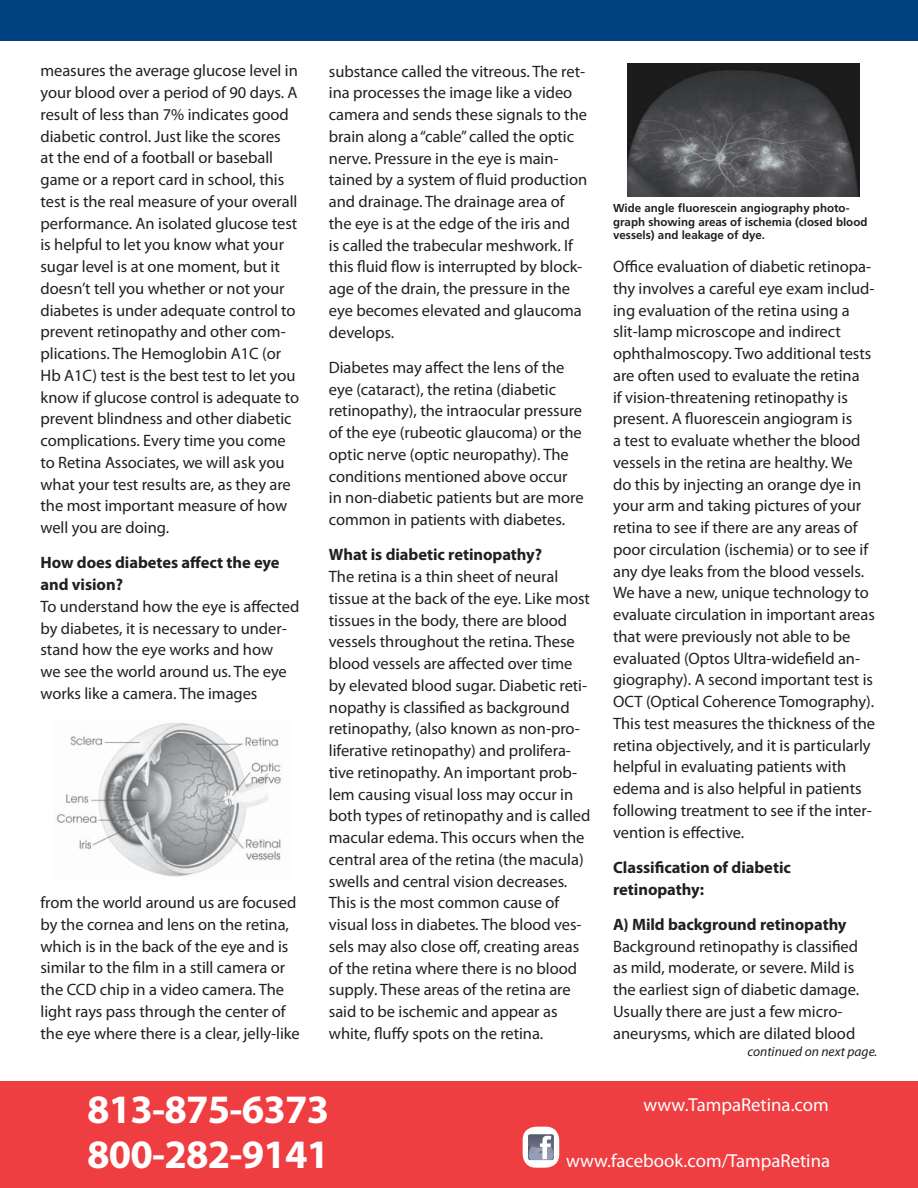
<style>
.page{position:relative;width:918px;height:1188px;background:#fff}
.page>*{position:absolute;margin:0;border:0;box-sizing:border-box;transform-origin:0 0}
.t1{font:700 40.5px/45px "Myriad Pro";letter-spacing:-.02em;color:#fff}
.t2{font:18.75px "Myriad Pro";color:#fff}
.t3{font:16.5px/21.8px "Myriad Pro";letter-spacing:-.005em;color:#231f20}
.t4{font:700 16.5px/21.8px "Myriad Pro";letter-spacing:-.005em;color:#231f20}
.t5{font:italic 13.5px "Myriad Pro";color:#231f20}
.t6{font:700 11.55px/13.5px "Frutiger";color:#231f20}
</style>
<div class="page">
<div style="left:0;top:0;width:918px;height:40px;background:#004280"></div>
<div style="left:0;top:1081px;width:918px;height:107px;background:#ef3e42"></div>
<div style="left:523px;top:1127px;width:36px;height:41px;background:#fff;border-radius:13px"></div>
<svg style="left:528px;top:1134px;width:26px;height:26px"></svg>
<img style="left:627px;top:63px;width:233px;height:133px">
<img style="left:56px;top:723px;width:226px;height:154px">
<p class="t3" style="left:40px;top:61px;width:260px">measures the average glucose level in your blood over a period of 90 days. A result of less than 7% indicates good diabetic control. Just like the scores<br>at the end of a football or baseball game or a report card in school, this test is the real measure of your overall performance. An isolated glucose test is helpful to let you know what your sugar level is at one moment, but it doesn’t tell you whether or not your diabetes is under adequate control to prevent retinopathy and other com&shy;plications. The Hemoglobin A1C (or Hb A1C) test is the best test to let you know if glucose control is adequate to prevent blindness and other diabetic complications. Every time you come to Retina Associates, we will ask you what your test results are, as they are the most important measure of how well you are doing.</p>
<p class="t4" style="left:40px;top:553px;width:241px">How does diabetes affect the eye and vision?</p>
<p class="t3" style="left:40px;top:596px;width:260px">To understand how the eye is affected by diabetes, it is necessary to under&shy;stand how the eye works and how<br>we see the world around us. The eye works like a camera. The images</p>
<p class="t3" style="left:40px;top:893px;width:261px">from the world around us are focused by the cornea and lens on the retina, which is in the back of the eye and is similar to the film in a still camera or the CCD chip in a video camera. The light rays pass through the center of the eye where there is a clear, jelly-like</p>
<p class="t3" style="left:329px;top:61px;width:260px">substance called the vitreous. The ret&shy;ina processes the image like a video camera and sends these signals to the brain along a “cable” called the optic nerve. Pressure in the eye is main&shy;tained by a system of fluid production and drainage. The drainage area of the eye is at the edge of the iris and<br>is called the trabecular meshwork. If this fluid flow is interrupted by block&shy;age of the drain, the pressure in the eye becomes elevated and glaucoma develops.</p>
<p class="t3" style="left:329px;top:357px;width:256px">Diabetes may affect the lens of the eye (cataract), the retina (diabetic retinopathy), the intraocular pressure of the eye (rubeotic glaucoma) or the optic nerve (optic neuropathy). The conditions mentioned above occur in non-diabetic patients but are more common in patients with diabetes.</p>
<p class="t4" style="left:329px;top:545px;width:215px">What is diabetic retinopathy?</p>
<p class="t3" style="left:329px;top:567px;width:263px">The retina is a thin sheet of neural tissue at the back of the eye. Like most tissues in the body, there are blood vessels throughout the retina. These blood vessels are affected over time by elevated blood sugar. Diabetic reti&shy;nopathy is classified as background retinopathy, (also known as non-pro&shy;liferative retinopathy) and prolifera&shy;tive retinopathy. An important prob&shy;lem causing visual loss may occur in both types of retinopathy and is called macular edema. This occurs when the central area of the retina (the macula) swells and central vision decreases.<br>This is the most common cause of visual loss in diabetes. The blood ves&shy;sels may also close off, creating areas of the retina where there is no blood supply. These areas of the retina are said to be ischemic and appear as white, fluffy spots on the retina.</p>
<p class="t6" style="left:613px;top:203px;width:256px">Wide angle fluorescein angiography photo&shy;graph showing areas of ischemia (closed blood vessels) and leakage of dye.</p>
<p class="t3" style="left:613px;top:257px;width:264px">Office evaluation of diabetic retinopa&shy;thy involves a careful eye exam includ&shy;ing evaluation of the retina using a slit-lamp microscope and indirect ophthalmoscopy. Two additional tests are often used to evaluate the retina<br>if vision-threatening retinopathy is present. A fluorescein angiogram is<br>a test to evaluate whether the blood vessels in the retina are healthy. We<br>do this by injecting an orange dye in your arm and taking pictures of your retina to see if there are any areas of poor circulation (ischemia) or to see if any dye leaks from the blood vessels.<br>We have a new, unique technology to evaluate circulation in important areas that were previously not able to be evaluated (Optos Ultra-widefield an&shy;giography). A second important test is OCT (Optical Coherence Tomography).<br>This test measures the thickness of the retina objectively, and it is particularly helpful in evaluating patients with edema and is also helpful in patients following treatment to see if the inter&shy;vention is effective.</p>
<p class="t4" style="left:613px;top:858px;width:179px">Classification of diabetic retinopathy:</p>
<p class="t4" style="left:613px;top:915px;width:235px">A) Mild background retinopathy</p>
<p class="t3" style="left:613px;top:936px;width:248px">Background retinopathy is classified as mild, moderate, or severe. Mild is the earliest sign of diabetic damage.<br>Usually there are just a few micro&shy;aneurysms, which are dilated blood</p>
<p class="t5" style="left:748px;top:1047px;width:131px">continued on next page.</p>
<h1 class="t1" style="left:87px;top:1090px;width:243px">813-875-6373<br>800-282-9141</h1>
<p class="t2" style="left:644px;top:1097px;width:187px">www.TampaRetina.com</p>
<p class="t2" style="left:566px;top:1153px;width:266px">www.facebook.com/TampaRetina</p>
</div>
